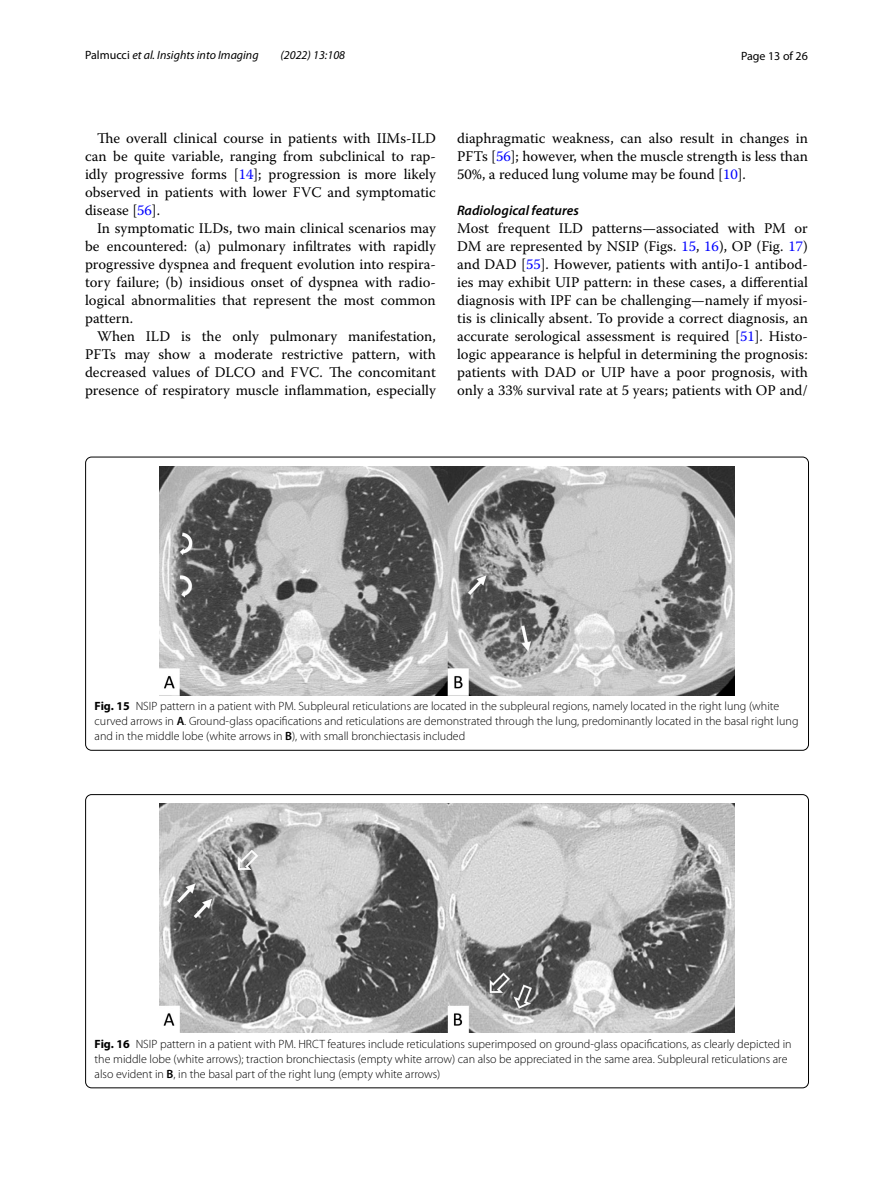
<style>
.page{position:relative;width:893px;height:1187px;background:#fff}
.page>*{position:absolute;margin:0;border:0;box-sizing:border-box;transform-origin:0 0}
.t1{font:14.7px/18px "Warnock Pro";color:#000;text-align:justify}
.t2{font:italic 600 13.8px "Myriad Pro";color:#000}
.t3{font:300 12px/15px "Myriad Pro";color:#000}
.t4{font:italic 12px "Myriad Pro";color:#000}
.t5{font:12px "Myriad Pro";color:#000}
.s1{font-style:normal}
.s2{color:#00f}
.s3{font-weight:700}
.s4{font-weight:600}
</style>
<div class="page">
<img style="left:160px;top:466px;width:574px;height:229px">
<img style="left:160px;top:803px;width:574px;height:229px">
<p class="t4" style="left:85px;top:48px;width:175px"><span class="s1">Palmucci</span> et al. Insights into Imaging</p>
<p class="t4" style="left:280px;top:48px;width:66px">(2022) 13:108</p>
<p class="t5" style="left:741px;top:48px;width:68px">Page 13 of 26</p>
<p class="t1" style="left:85px;top:128px;width:352px;text-indent:12px">The overall clinical course in patients with IIMs-ILD can be quite variable, ranging from subclinical to rap&shy;idly progressive forms [<span class="s2">14</span>]; progression is more likely observed in patients with lower FVC and symptomatic disease [<span class="s2">56</span>].</p>
<p class="t1" style="left:85px;top:218px;width:352px;text-indent:12px">In symptomatic ILDs, two main clinical scenarios may be encountered: (a) pulmonary infiltrates with rapidly progressive dyspnea and frequent evolution into respira&shy;tory failure; (b) insidious onset of dyspnea with radio&shy;logical abnormalities that represent the most common pattern.</p>
<p class="t1" style="left:85px;top:326px;width:352px;text-indent:12px">When ILD is the only pulmonary manifestation, PFTs may show a moderate restrictive pattern, with decreased values of DLCO and FVC. The concomitant presence of respiratory muscle inflammation, especially</p>
<p class="t1" style="left:457px;top:128px;width:352px">diaphragmatic weakness, can also result in changes in PFTs [<span class="s2">56</span>]; however, when the muscle strength is less than 50%, a reduced lung volume may be found [<span class="s2">10</span>].</p>
<p class="t2" style="left:457px;top:201px;width:123px">Radiological features</p>
<p class="t1" style="left:457px;top:218px;width:352px">Most frequent ILD patterns—associated with PM or DM are represented by NSIP (Figs. <span class="s2">15</span>, <span class="s2">16</span>), OP (Fig. <span class="s2">17</span>) and DAD [<span class="s2">55</span>]. However, patients with antiJo-1 antibod&shy;ies may exhibit UIP pattern: in these cases, a differential diagnosis with IPF can be challenging—namely if myosi&shy;tis is clinically absent. To provide a correct diagnosis, an accurate serological assessment is required [<span class="s2">51</span>]. Histo&shy;logic appearance is helpful in determining the prognosis: patients with DAD or UIP have a poor prognosis, with only a 33% survival rate at 5 years; patients with OP and/</p>
<p class="t3" style="left:95px;top:699px;width:705px"><span class="s3">Fig. 15</span> NSIP pattern in a patient with PM. Subpleural reticulations are located in the subpleural regions, namely located in the right lung (white curved arrows in <span class="s4">A</span>. Ground-glass opacifications and reticulations are demonstrated through the lung, predominantly located in the basal right lung and in the middle lobe (white arrows in <span class="s4">B</span>), with small bronchiectasis included</p>
<p class="t3" style="left:95px;top:1036px;width:699px"><span class="s3">Fig. 16</span> NSIP pattern in a patient with PM. HRCT features include reticulations superimposed on ground-glass opacifications, as clearly depicted in the middle lobe (white arrows); traction bronchiectasis (empty white arrow) can also be appreciated in the same area. Subpleural reticulations are also evident in <span class="s4">B</span>, in the basal part of the right lung (empty white arrows)</p>
</div>
